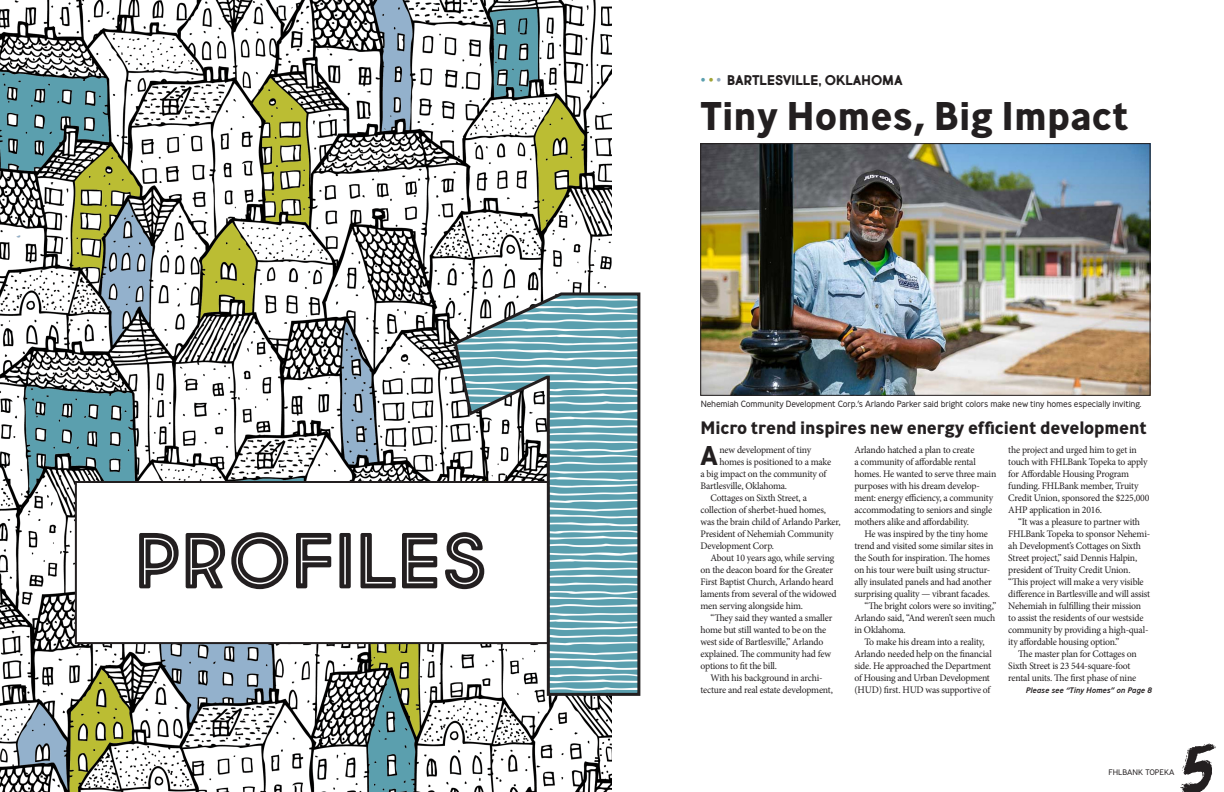
<style>
.page{position:relative;width:1224px;height:792px;background:#fff}
.page>*{position:absolute;margin:0;border:0;box-sizing:border-box;transform-origin:0 0}
.t1{font:78px "Market Fresh Inline Bold All Caps";color:#231f20}
.t2{font:68px "Rise";color:#231f20}
.t3{font:700 40px "Ministry";color:#231f20}
.t4{font:40px "Market Fresh";color:#5b9fae}
.t5{font:700 27.1px "Ministry";color:#231f20}
.t6{font:700 18px "Ministry";letter-spacing:-.01em;color:#231f20}
.t7{font:14px "Market Fresh Bold All Caps";color:#231f20}
.t8{font:10px/12px "Minion Pro";letter-spacing:-.02em;color:#231f20}
.t9{font:300 9px "Ministry";letter-spacing:-.02em;color:#231f20}
.t10{font:italic 500 8px "Ministry";letter-spacing:-.01em;color:#231f20}
.t11{font:300 8px "Ministry";color:#231f20}
.s1{color:#a1a437}
.s2{color:#8ea9bf}
</style>
<div class="page">
<img style="left:0;top:0;width:612px;height:792px">
<div style="left:76px;top:482px;width:515px;height:161px;background:#fff"></div>
<div style="left:75px;top:481px;width:517px;height:163px;border:2px solid #231f20"></div>
<img style="left:703px;top:145px;width:445px;height:248px">
<div style="left:701px;top:143px;width:449px;height:252px;border:1px solid #231f20"></div>
<svg style="left:452px;top:291px;width:189px;height:406px"></svg>
<p class="t1" style="left:134px;top:502px;width:354px">PROFILES</p>
<p class="t4" style="left:701px;top:43px;width:22px">.<span class="s1">.</span><span class="s2">.</span></p>
<p class="t7" style="left:727px;top:70px;width:177px">BARTLESVILLE, OKLAHOMA</p>
<p class="t3" style="left:701px;top:90px;width:430px">Tiny Homes, Big Impact</p>
<p class="t9" style="left:701px;top:398px;width:443px">Nehemiah Community Development Corp.’s Arlando Parker said bright colors make new tiny homes especially inviting.</p>
<p class="t6" style="left:701px;top:416px;width:448px">Micro trend inspires new energy efficient development</p>
<p class="t5" style="left:700px;top:438px;width:19px">A</p>
<p class="t8" style="left:719px;top:444px;width:93px">new development of tiny</p>
<p class="t8" style="left:854px;top:444px;width:143px">Arlando hatched a plan to create<br>a community of affordable rental homes. He wanted to serve three main purposes with his dream develop&shy;ment: energy efficiency, a community accommodating to seniors and single mothers alike and affordability.</p>
<p class="t8" style="left:854px;top:528px;width:141px;text-align:center">He was inspired by the tiny home trend and visited some similar sites in the South for inspiration. The homes on his tour were built using structur&shy;ally insulated panels and had another surprising quality — vibrant facades.</p>
<p class="t8" style="left:854px;top:600px;width:143px;text-align:justify;text-indent:10px">“The bright colors were so inviting,” Arlando said, “And weren’t seen much in Oklahoma.</p>
<p class="t8" style="left:854px;top:636px;width:139px;text-align:center">To make his dream into a reality, Arlando needed help on the financial side. He approached the Department of Housing and Urban Development (HUD) first. HUD was supportive of</p>
<p class="t8" style="left:1008px;top:444px;width:143px">the project and urged him to get in touch with FHLBank Topeka to apply for Affordable Housing Program funding. FHLBank member, Truity<br>Credit Union, sponsored the $225,000<br>AHP application in 2016.</p>
<p class="t8" style="left:1008px;top:516px;width:143px;text-indent:10px">“It was a pleasure to partner with FHLBank Topeka to sponsor Nehemi&shy;ah Development’s Cottages on Sixth Street project,” said Dennis Halpin, president of Truity Credit Union. “This project will make a very visible difference in Bartlesville and will assist Nehemiah in fulfilling their mission to assist the residents of our westside community by providing a high-qual&shy;ity affordable housing option.”</p>
<p class="t8" style="left:1008px;top:648px;width:130px;text-indent:10px">The master plan for Cottages on<br>Sixth Street is 23 544-square-foot rental units. The first phase of nine</p>
<p class="t10" style="left:1026px;top:685px;width:128px">Please see “Tiny Homes” on Page 8</p>
<p class="t8" style="left:719px;top:456px;width:113px">homes is positioned to a make</p>
<p class="t8" style="left:701px;top:468px;width:127px">a big impact on the community of</p>
<p class="t8" style="left:701px;top:480px;width:88px">Bartlesville, Oklahoma.</p>
<p class="t8" style="left:701px;top:492px;width:141px;text-indent:10px">Cottages on Sixth Street, a collection of sherbet-hued homes, was the brain child of Arlando Parker,<br>President of Nehemiah Community<br>Development Corp.</p>
<p class="t8" style="left:701px;top:552px;width:138px;text-indent:10px">About 10 years ago, while serving on the deacon board for the Greater First Baptist Church, Arlando heard laments from several of the widowed men serving alongside him.</p>
<p class="t8" style="left:701px;top:612px;width:133px;text-indent:10px">“They said they wanted a smaller home but still wanted to be on the west side of Bartlesville,” Arlando explained. The community had few options to fit the bill.</p>
<p class="t8" style="left:701px;top:672px;width:134px;text-align:center">With his background in archi&shy;tecture and real estate development,</p>
<p class="t2" style="left:1182px;top:722px;width:32px">5</p>
<p class="t11" style="left:1108px;top:767px;width:67px">FHLBANK TOPEKA</p>
</div>
